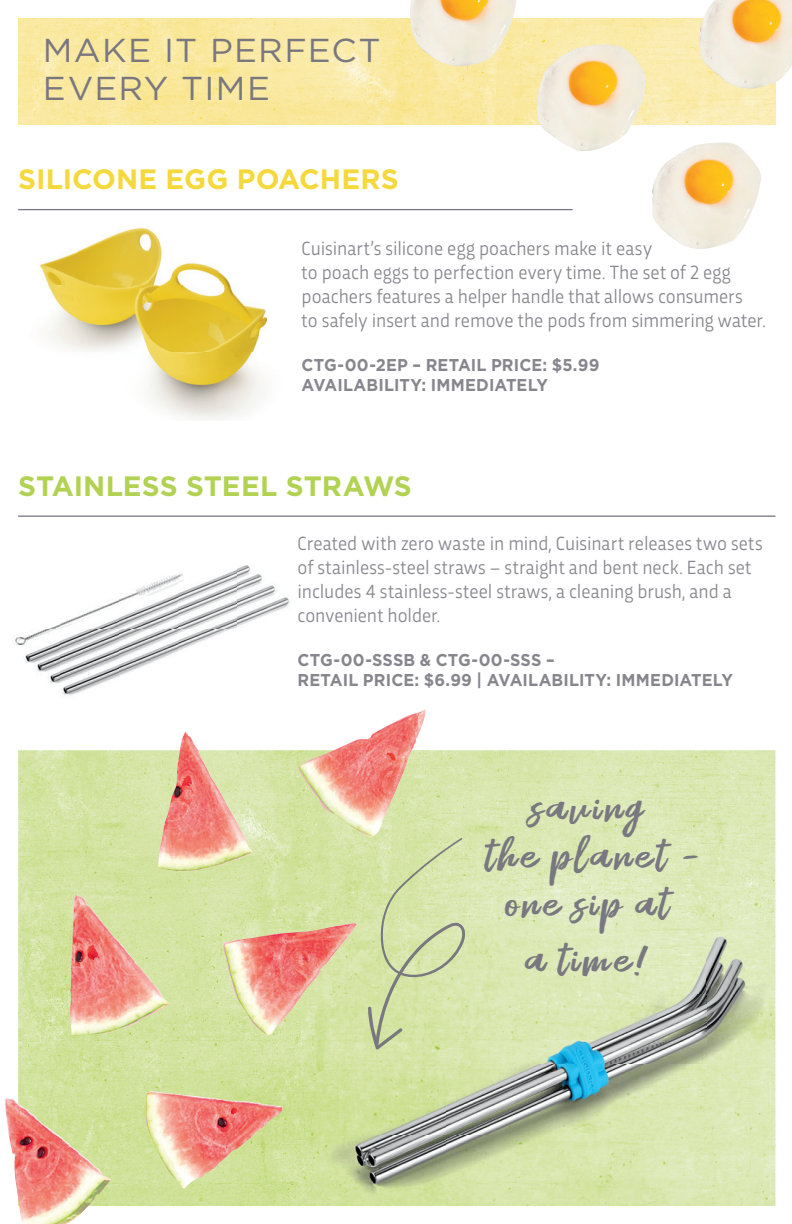
<style>
.page{position:relative;width:792px;height:1224px;background:#fff}
.page>*{position:absolute;margin:0;border:0;box-sizing:border-box;transform-origin:0 0}
.t1{font:38.6px/48px "Justloves";letter-spacing:.085em;color:#797780;text-align:center}
.t2{font:33.2px/38px "Gotham";letter-spacing:.035em;color:#797780}
.t3{font:700 28px "Gotham";color:#b2d254}
.t4{font:700 28px "Gotham";color:#f5d93c}
.t5{font:20px/24px "Trasandina";color:#87868d;scale:.95 1}
.t6{font:700 17.2px/20px "Gotham";letter-spacing:.01em;color:#87868d;scale:.95 1}
</style>
<div class="page">
<img style="left:18px;top:18px;width:387px;height:107px">
<img style="left:18px;top:750px;width:757px;height:456px">
<img style="left:316px;top:924px;width:455px;height:283px">
<img style="left:405px;top:0;width:387px;height:249px">
<img style="left:40px;top:227px;width:228px;height:192px">
<img style="left:15px;top:565px;width:275px;height:130px">
<img style="left:69px;top:709px;width:357px;height:327px">
<hr style="left:18px;top:209px;width:555px;height:1px;background:#797780">
<hr style="left:18px;top:516px;width:757px;height:1px;background:#797780">
<svg style="left:368px;top:838px;width:98px;height:212px;background:#d0dea6"></svg>
<h2 class="t2" style="left:43px;top:31px;width:339px">MAKE IT PERFECT<br>EVERY TIME</h2>
<h3 class="t4" style="left:18px;top:161px;width:382px">SILICONE EGG POACHERS</h3>
<p class="t5" style="left:302px;top:234px;width:490px">Cuisinart’s silicone egg poachers make it easy<br>to poach eggs to perfection every time. The set of 2 egg poachers features a helper handle that allows consumers<br>to safely insert and remove the pods from simmering water.</p>
<p class="t6" style="left:302px;top:354px;width:315px">CTG-00-2EP – RETAIL PRICE: $5.99<br>AVAILABILITY: IMMEDIATELY</p>
<h3 class="t3" style="left:18px;top:467px;width:395px">STAINLESS STEEL STRAWS</h3>
<p class="t5" style="left:298px;top:530px;width:491px">Created with zero waste in mind, Cuisinart releases two sets of stainless-steel straws – straight and bent neck. Each set includes 4 stainless-steel straws, a cleaning brush, and a convenient holder.</p>
<p class="t6" style="left:298px;top:650px;width:460px">CTG-00-SSSB &amp; CTG-00-SSS –<br>RETAIL PRICE: $6.99 | AVAILABILITY: IMMEDIATELY</p>
<h1 class="t1" style="left:486px;top:780px;width:216px">saving<br>the planet - one sip at</h1>
<h1 class="t1" style="left:526px;top:932px;width:126px">a time!</h1>
</div>
